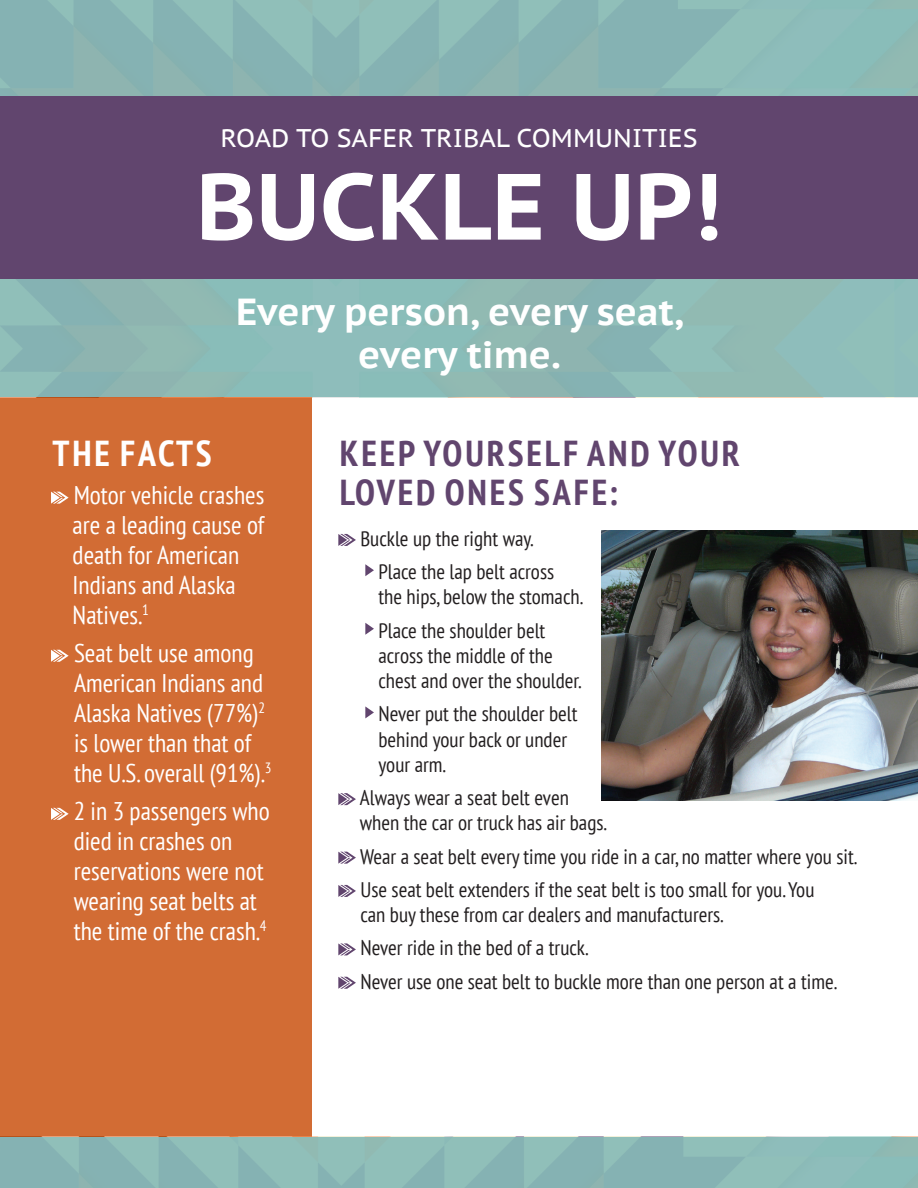
<style>
.page{position:relative;width:918px;height:1188px;background:#fff}
.page>*{position:absolute;margin:0;border:0;box-sizing:border-box;transform-origin:0 0}
.t1{font:700 93.75px "PT Sans Caption";color:#fff}
.t2{font:700 37.5px/43.5px "PT Sans Caption";color:#fff;text-align:center}
.t3{font:700 condensed 36px/39px "PT Sans";letter-spacing:.08em;color:#61456e}
.t4{font:700 condensed 36px "PT Sans";letter-spacing:.08em;color:#fff}
.t5{font:condensed 25.5px/30px "PT Sans";color:#fff}
.t6{font:25.5px "PT Sans Caption";color:#fff}
.t7{font:condensed 21px/25.2px "PT Sans";color:#231f20}
</style>
<div class="page">
<div style="left:0;top:0;width:918px;height:398px;background:#8ebab3"></div>
<svg style="left:338px;top:534px;width:18px;height:12px"></svg>
<svg style="left:365px;top:564px;width:9px;height:12px"></svg>
<svg style="left:365px;top:623px;width:9px;height:12px"></svg>
<svg style="left:365px;top:706px;width:9px;height:12px"></svg>
<svg style="left:338px;top:793px;width:18px;height:12px"></svg>
<svg style="left:338px;top:852px;width:18px;height:12px"></svg>
<svg style="left:338px;top:885px;width:18px;height:12px"></svg>
<svg style="left:338px;top:943px;width:18px;height:12px"></svg>
<svg style="left:338px;top:977px;width:18px;height:12px"></svg>
<img style="left:601px;top:530px;width:317px;height:271px">
<div style="left:0;top:398px;width:312px;height:739px;background:#d26c34"></div>
<svg style="left:51px;top:492px;width:18px;height:12px"></svg>
<svg style="left:51px;top:650px;width:18px;height:12px"></svg>
<svg style="left:51px;top:808px;width:18px;height:12px"></svg>
<div style="left:0;top:96px;width:918px;height:183px;background:#61456e"></div>
<div style="left:0;top:1137px;width:918px;height:51px;background:#8dbdb9"></div>
<p class="t6" style="left:220px;top:122px;width:479px">ROAD TO SAFER TRIBAL COMMUNITIES</p>
<p class="t1" style="left:196px;top:144px;width:527px">BUCKLE UP!</p>
<p class="t2" style="left:236px;top:289px;width:449px">Every person, every seat, every time.</p>
<p class="t4" style="left:52px;top:429px;width:161px">THE FACTS</p>
<p class="t5" style="left:73px;top:479px;width:193px">Motor vehicle crashes are a leading cause of death for American<br>Indians and Alaska<br>Natives.<sup>1</sup></p>
<p class="t5" style="left:74px;top:637px;width:199px">Seat belt use among<br>American Indians and<br>Alaska Natives (77%)<sup>2 </sup>is lower than that of the U.S. overall (91%).<sup>3</sup></p>
<p class="t5" style="left:74px;top:795px;width:197px">2 in 3 passengers who died in crashes on reservations were not wearing seat belts at the time of the crash.<sup>4</sup></p>
<p class="t3" style="left:340px;top:433px;width:402px">KEEP YOURSELF AND YOUR<br>LOVED ONES SAFE:</p>
<p class="t7" style="left:360px;top:525px;width:175px">Buckle up the right way.</p>
<p class="t7" style="left:378px;top:559px;width:206px">Place the lap belt across the hips, below the stomach.</p>
<p class="t7" style="left:378px;top:617px;width:205px">Place the shoulder belt across the middle of the chest and over the shoulder.</p>
<p class="t7" style="left:378px;top:701px;width:201px">Never put the shoulder belt behind your back or under your arm.</p>
<p class="t7" style="left:360px;top:785px;width:248px">Always wear a seat belt even when the car or truck has air bags.</p>
<p class="t7" style="left:360px;top:843px;width:498px">Wear a seat belt every time you ride in a car, no matter where you sit.</p>
<p class="t7" style="left:360px;top:876px;width:456px">Use seat belt extenders if the seat belt is too small for you. You can buy these from car dealers and manufacturers.</p>
<p class="t7" style="left:360px;top:935px;width:229px">Never ride in the bed of a truck.</p>
<p class="t7" style="left:360px;top:968px;width:478px">Never use one seat belt to buckle more than one person at a time.</p>
</div>
